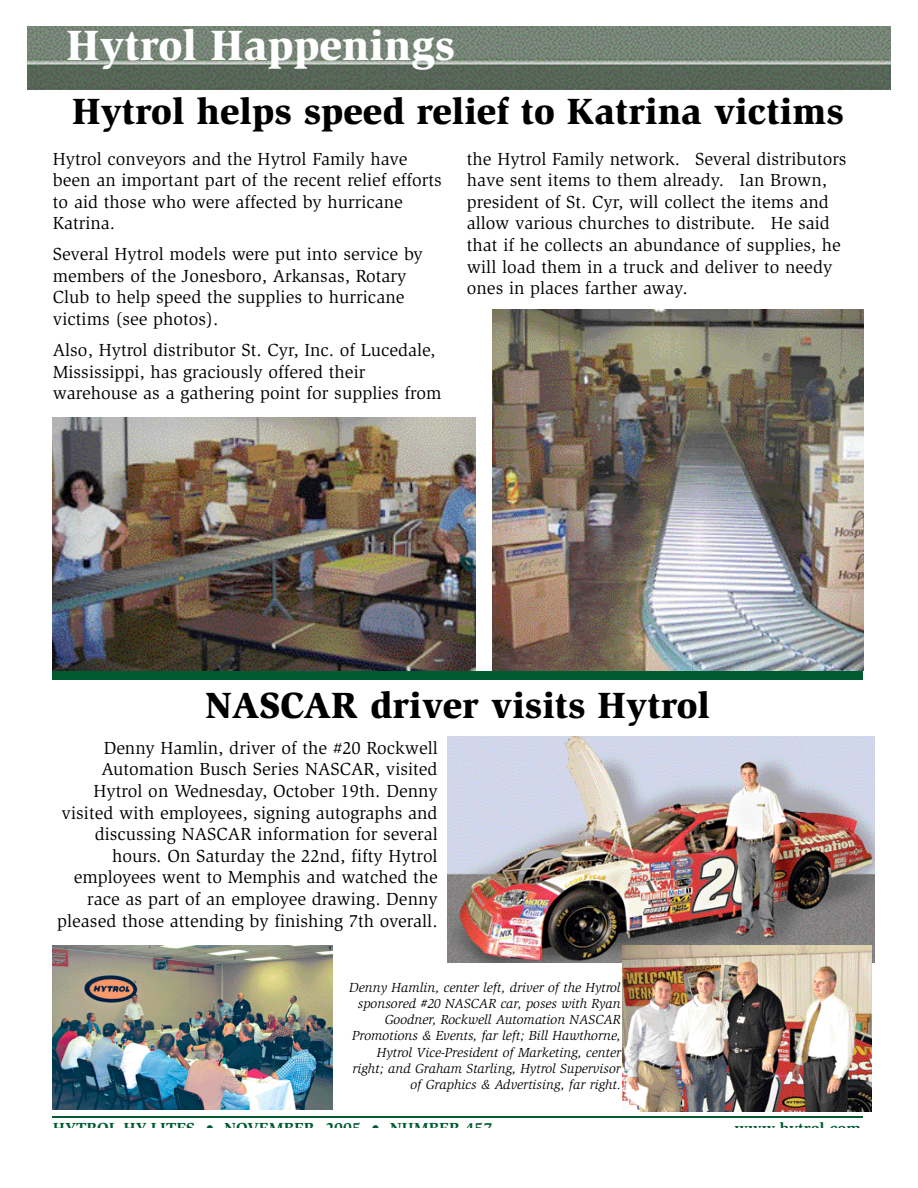
<style>
.page{position:relative;width:918px;height:1188px;background:#fff}
.page>*{position:absolute;margin:0;border:0;box-sizing:border-box;transform-origin:0 0}
.t1{font:900 43.5px "Slimbach";color:#fff}
.t2{font:900 37.5px "Slimbach";color:#000}
.t3{font:18px/21.6px "Slimbach";color:#000}
.t4{font:700 16.5px "Slimbach";color:#005b31}
.t5{font:italic 13.5px/16.2px "Slimbach";color:#000;text-align:right}
</style>
<div class="page">
<hr style="left:53px;top:1116px;width:810px;height:1px;background:#005b31">
<img style="left:27px;top:27px;width:864px;height:63px">
<img style="left:492px;top:309px;width:372px;height:361px">
<img style="left:52px;top:417px;width:424px;height:253px">
<div style="left:53px;top:671px;width:810px;height:9px;background:#005b31"></div>
<img style="left:447px;top:736px;width:427px;height:227px">
<img style="left:53px;top:945px;width:280px;height:165px">
<img style="left:622px;top:945px;width:250px;height:167px">
<h1 class="t1" style="left:67px;top:29px;width:390px">Hytrol Happenings</h1>
<h2 class="t2" style="left:72px;top:97px;width:773px">Hytrol helps speed relief to Katrina victims</h2>
<p class="t3" style="left:53px;top:149px;width:391px">Hytrol conveyors and the Hytrol Family have been an important part of the recent relief efforts to aid those who were affected by hurricane Katrina.</p>
<p class="t3" style="left:53px;top:245px;width:372px">Several Hytrol models were put into service by members of the Jonesboro, Arkansas, Rotary Club to help speed the supplies to hurricane victims (see photos).</p>
<p class="t3" style="left:53px;top:341px;width:390px">Also, Hytrol distributor St. Cyr, Inc. of Lucedale,<br>Mississippi, has graciously offered their warehouse as a gathering point for supplies from</p>
<p class="t3" style="left:467px;top:149px;width:381px">the Hytrol Family network. Several distributors have sent items to them already. Ian Brown, president of St. Cyr, will collect the items and allow various churches to distribute. He said that if he collects an abundance of supplies, he will load them in a truck and deliver to needy ones in places farther away.</p>
<h2 class="t2" style="left:206px;top:691px;width:506px">NASCAR driver visits Hytrol</h2>
<p class="t3" style="left:57px;top:738px;width:382px;text-align:right">Denny Hamlin, driver of the #20 Rockwell Automation Busch Series NASCAR, visited Hytrol on Wednesday, October 19th. Denny visited with employees, signing autographs and discussing NASCAR information for several hours. On Saturday the 22nd, fifty Hytrol employees went to Memphis and watched the race as part of an employee drawing. Denny pleased those attending by finishing 7th overall.</p>
<p class="t5" style="left:349px;top:980px;width:273px">Denny Hamlin, center left, driver of the Hytrol sponsored #20 NASCAR car, poses with Ryan Goodner, Rockwell Automation NASCAR Promotions &amp; Events, far left; Bill Hawthorne, Hytrol Vice-President of Marketing, center right; and Graham Starling, Hytrol Supervisor of Graphics &amp; Advertising, far right.</p>
<p class="t4" style="left:53px;top:1122px;width:441px">HYTROL HY-LITES • NOVEMBER, 2005 • NUMBER 457</p>
<p class="t4" style="left:734px;top:1122px;width:128px">www.hytrol.com</p>
</div>
